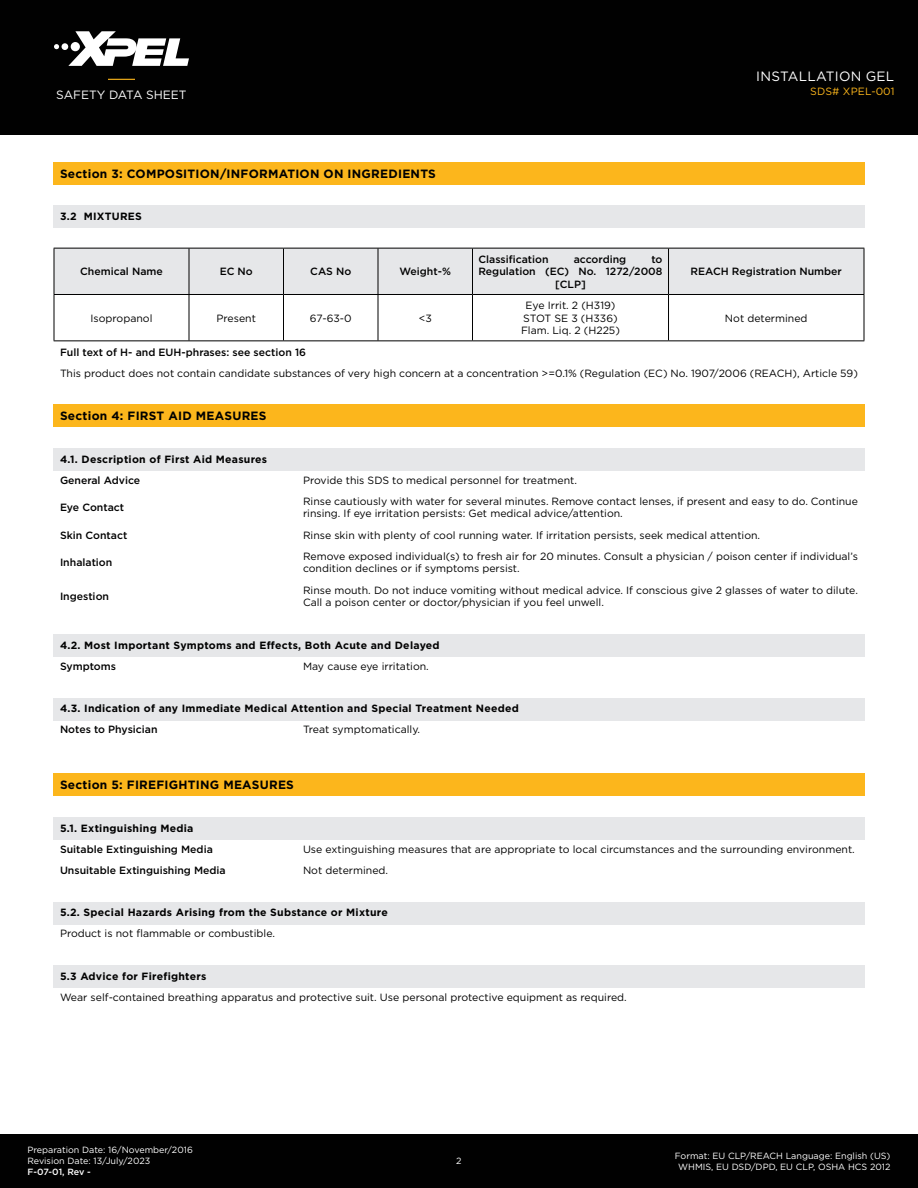
<style>
.page{position:relative;width:918px;height:1188px;background:#fff}
.page>*{position:absolute;margin:0;border:0;box-sizing:border-box;transform-origin:0 0}
.t1{font:13.5px "Gotham Pro";letter-spacing:.02em;color:#fff}
.t2{font:700 12px "Gotham Pro";letter-spacing:.02em;color:#010101}
.t3{font:12px "Gotham Pro";color:#fff}
.t4{font:10.5px/12.6px "Gotham Pro";color:#010101}
.t5{font:500 10.5px "Gotham Pro";color:#010101}
.t6{font:700 10.5px "Gotham Pro";letter-spacing:.025em;color:#010101}
.t7{font:10.5px "Gotham Pro";letter-spacing:.02em;color:#fcb61c}
.t8{font:9px/10.8px "Gotham Pro";color:#fff;text-align:center}
.t9{font:500 9px "Gotham Pro";letter-spacing:-.02em;color:#fff}
</style>
<div class="page">
<div style="left:0;top:1134px;width:918px;height:54px;background:#010101"></div>
<div style="left:0;top:0;width:918px;height:135px;background:#010101"></div>
<svg style="left:54px;top:31px;width:135px;height:35px"></svg>
<svg style="left:108px;top:79px;width:27px;height:1px"></svg>
<div style="left:53px;top:162px;width:812px;height:22px;background:#fcb61c"></div>
<div style="left:53px;top:205px;width:812px;height:23px;background:#e6e7e9"></div>
<div style="left:55px;top:249px;width:809px;height:45px;background:#e6e7e9"></div>
<hr style="left:189px;top:249px;width:1px;height:45px;background:#010101">
<hr style="left:54px;top:294px;width:135px;height:1px;background:#010101">
<hr style="left:189px;top:294px;width:95px;height:1px;background:#010101">
<hr style="left:189px;top:295px;width:1px;height:45px;background:#010101">
<hr style="left:284px;top:294px;width:94px;height:1px;background:#010101">
<hr style="left:378px;top:294px;width:94px;height:1px;background:#010101">
<hr style="left:472px;top:294px;width:197px;height:1px;background:#010101">
<hr style="left:669px;top:294px;width:195px;height:1px;background:#010101">
<hr style="left:283px;top:249px;width:1px;height:45px;background:#010101">
<hr style="left:378px;top:249px;width:1px;height:45px;background:#010101">
<hr style="left:283px;top:295px;width:1px;height:45px;background:#010101">
<hr style="left:378px;top:295px;width:1px;height:45px;background:#010101">
<hr style="left:54px;top:248px;width:135px;height:1px;background:#010101">
<hr style="left:189px;top:248px;width:95px;height:1px;background:#010101">
<hr style="left:284px;top:248px;width:94px;height:1px;background:#010101">
<hr style="left:378px;top:248px;width:94px;height:1px;background:#010101">
<hr style="left:472px;top:248px;width:197px;height:1px;background:#010101">
<hr style="left:669px;top:248px;width:195px;height:1px;background:#010101">
<hr style="left:54px;top:249px;width:1px;height:45px;background:#010101">
<hr style="left:472px;top:249px;width:1px;height:45px;background:#010101">
<hr style="left:668px;top:249px;width:1px;height:45px;background:#010101">
<hr style="left:864px;top:249px;width:1px;height:45px;background:#010101">
<hr style="left:54px;top:295px;width:1px;height:45px;background:#010101">
<hr style="left:472px;top:295px;width:1px;height:45px;background:#010101">
<hr style="left:668px;top:295px;width:1px;height:45px;background:#010101">
<hr style="left:864px;top:295px;width:1px;height:45px;background:#010101">
<hr style="left:54px;top:340px;width:135px;height:1px;background:#010101">
<hr style="left:189px;top:340px;width:95px;height:1px;background:#010101">
<hr style="left:284px;top:340px;width:94px;height:1px;background:#010101">
<hr style="left:378px;top:340px;width:94px;height:1px;background:#010101">
<hr style="left:472px;top:340px;width:197px;height:1px;background:#010101">
<hr style="left:669px;top:340px;width:195px;height:1px;background:#010101">
<div style="left:53px;top:405px;width:812px;height:22px;background:#fcb61c"></div>
<div style="left:53px;top:448px;width:812px;height:23px;background:#e6e7e9"></div>
<div style="left:53px;top:634px;width:812px;height:23px;background:#e6e7e9"></div>
<div style="left:53px;top:698px;width:812px;height:22px;background:#e6e7e9"></div>
<div style="left:53px;top:774px;width:812px;height:22px;background:#fcb61c"></div>
<div style="left:53px;top:817px;width:812px;height:23px;background:#e6e7e9"></div>
<div style="left:53px;top:902px;width:812px;height:23px;background:#e6e7e9"></div>
<div style="left:53px;top:965px;width:812px;height:23px;background:#e6e7e9"></div>
<p class="t1" style="left:756px;top:69px;width:140px">INSTALLATION GEL</p>
<p class="t3" style="left:56px;top:88px;width:132px">SAFETY DATA SHEET</p>
<p class="t7" style="left:810px;top:85px;width:86px">SDS# XPEL-001</p>
<p class="t2" style="left:60px;top:166px;width:377px">Section 3: COMPOSITION/INFORMATION ON INGREDIENTS</p>
<p class="t6" style="left:60px;top:210px;width:83px">3.2 MIXTURES</p>
<p class="t5" style="left:80px;top:265px;width:84px">Chemical Name</p>
<p class="t5" style="left:220px;top:265px;width:35px">EC No</p>
<p class="t5" style="left:310px;top:265px;width:42px">CAS No</p>
<p class="t5" style="left:400px;top:265px;width:53px">Weight-%</p>
<p class="t5" style="left:478px;top:253px;width:72px">Classification</p>
<p class="t5" style="left:574px;top:253px;width:54px">according</p>
<p class="t5" style="left:651px;top:253px;width:13px">to</p>
<p class="t5" style="left:478px;top:265px;width:186px">Regulation (EC) No. 1272/2008</p>
<p class="t5" style="left:555px;top:278px;width:32px">[CLP]</p>
<p class="t5" style="left:691px;top:265px;width:153px">REACH Registration Number</p>
<p class="t4" style="left:91px;top:311px;width:63px">Isopropanol</p>
<p class="t4" style="left:217px;top:311px;width:41px">Present</p>
<p class="t4" style="left:310px;top:311px;width:43px">67-63-0</p>
<p class="t4" style="left:419px;top:311px;width:15px">&lt;3</p>
<p class="t4" style="left:521px;top:299px;width:100px;text-align:center">Eye Irrit. 2 (H319)<br>STOT SE 3 (H336)<br>Flam. Liq. 2 (H225)</p>
<p class="t4" style="left:725px;top:311px;width:84px">Not determined</p>
<p class="t5" style="left:60px;top:346px;width:248px">Full text of H- and EUH-phrases: see section 16</p>
<p class="t4" style="left:60px;top:367px;width:800px">This product does not contain candidate substances of very high concern at a concentration &gt;=0.1% (Regulation (EC) No. 1907/2006 (REACH), Article 59)</p>
<p class="t2" style="left:60px;top:409px;width:208px">Section 4: FIRST AID MEASURES</p>
<p class="t6" style="left:60px;top:453px;width:209px">4.1. Description of First Aid Measures</p>
<p class="t5" style="left:60px;top:474px;width:82px">General Advice</p>
<p class="t4" style="left:303px;top:474px;width:275px">Provide this SDS to medical personnel for treatment.</p>
<p class="t5" style="left:60px;top:502px;width:66px">Eye Contact</p>
<p class="t4" style="left:303px;top:495px;width:557px">Rinse cautiously with water for several minutes. Remove contact lenses, if present and easy to do. Continue rinsing. If eye irritation persists: Get medical advice/attention.</p>
<p class="t5" style="left:60px;top:529px;width:69px">Skin Contact</p>
<p class="t4" style="left:303px;top:529px;width:459px">Rinse skin with plenty of cool running water. If irritation persists, seek medical attention.</p>
<p class="t5" style="left:60px;top:556px;width:54px">Inhalation</p>
<p class="t4" style="left:303px;top:550px;width:556px">Remove exposed individual(s) to fresh air for 20 minutes. Consult a physician / poison center if individual’s condition declines or if symptoms persist.</p>
<p class="t5" style="left:60px;top:590px;width:51px">Ingestion</p>
<p class="t4" style="left:303px;top:584px;width:556px">Rinse mouth. Do not induce vomiting without medical advice. If conscious give 2 glasses of water to dilute.<br>Call a poison center or doctor/physician if you feel unwell.</p>
<p class="t6" style="left:60px;top:639px;width:381px">4.2. Most Important Symptoms and Effects, Both Acute and Delayed</p>
<p class="t5" style="left:60px;top:660px;width:58px">Symptoms</p>
<p class="t4" style="left:303px;top:660px;width:127px">May cause eye irritation.</p>
<p class="t6" style="left:60px;top:702px;width:460px">4.3. Indication of any Immediate Medical Attention and Special Treatment Needed</p>
<p class="t5" style="left:60px;top:724px;width:99px">Notes to Physician</p>
<p class="t4" style="left:303px;top:723px;width:119px">Treat symptomatically.</p>
<p class="t2" style="left:60px;top:778px;width:236px">Section 5: FIREFIGHTING MEASURES</p>
<p class="t6" style="left:60px;top:822px;width:135px">5.1. Extinguishing Media</p>
<p class="t5" style="left:60px;top:843px;width:154px">Suitable Extinguishing Media</p>
<p class="t4" style="left:303px;top:843px;width:553px">Use extinguishing measures that are appropriate to local circumstances and the surrounding environment.</p>
<p class="t5" style="left:60px;top:864px;width:167px">Unsuitable Extinguishing Media</p>
<p class="t4" style="left:303px;top:864px;width:87px">Not determined.</p>
<p class="t6" style="left:60px;top:906px;width:329px">5.2. Special Hazards Arising from the Substance or Mixture</p>
<p class="t4" style="left:60px;top:927px;width:217px">Product is not flammable or combustible.</p>
<p class="t6" style="left:60px;top:970px;width:148px">5.3 Advice for Firefighters</p>
<p class="t4" style="left:60px;top:991px;width:568px">Wear self-contained breathing apparatus and protective suit. Use personal protective equipment as required.</p>
<p class="t8" style="left:27px;top:1145px;width:167px;text-align:left">Preparation Date: 16/November/2016<br>Revision Date: 13/July/2023</p>
<p class="t9" style="left:27px;top:1167px;width:65px">F-07-01, Rev -</p>
<p class="t8" style="left:456px;top:1156px;width:7px">2</p>
<p class="t8" style="left:675px;top:1150px;width:217px">Format: EU CLP/REACH Language: English (US)<br>WHMIS, EU DSD/DPD, EU CLP, OSHA HCS 2012</p>
</div>
